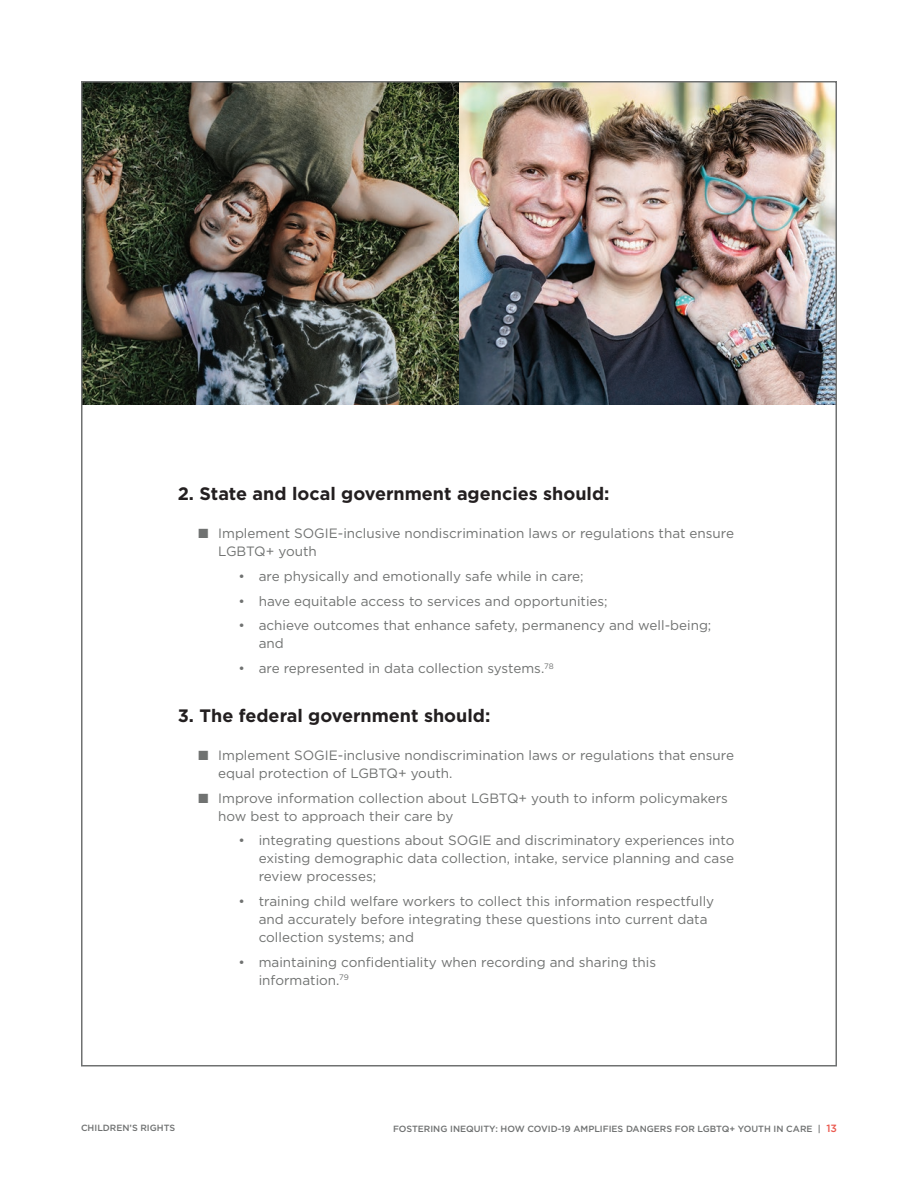
<style>
.page{position:relative;width:918px;height:1188px;background:#fff}
.page>*{position:absolute;margin:0;border:0;box-sizing:border-box;transform-origin:0 0}
.t1{font:700 18px "Gotham";color:#231f20}
.t2{font:13.5px/18px "Gotham";color:#707271}
.t3{font:500 9px "Gotham";color:#6f7171}
.s1{font-size:10.5px;color:#eb594f}
</style>
<div class="page">
<img style="left:84px;top:84px;width:750px;height:321px">
<h1 class="t1" style="left:178px;top:483px;width:433px">2. State and local government agencies should:</h1>
<p class="t2" style="left:218px;top:524px;width:517px;text-indent:-20px">✓ Implement SOGIE-inclusive nondiscrimination laws or regulations that ensure<br>LGBTQ+ youth</p>
<p class="t2" style="left:238px;top:567px;width:347px">• are physically and emotionally safe while in care;</p>
<p class="t2" style="left:238px;top:592px;width:371px">• have equitable access to services and opportunities;</p>
<p class="t2" style="left:259px;top:616px;width:454px;text-indent:-20px">• achieve outcomes that enhance safety, permanency and well-being; and</p>
<p class="t2" style="left:238px;top:659px;width:317px">• are represented in data collection systems.<sup>78</sup></p>
<h1 class="t1" style="left:178px;top:705px;width:314px">3. The federal government should:</h1>
<p class="t2" style="left:218px;top:746px;width:517px;text-indent:-20px">✓ Implement SOGIE-inclusive nondiscrimination laws or regulations that ensure equal protection of LGBTQ+ youth.</p>
<p class="t2" style="left:218px;top:789px;width:511px;text-indent:-20px">✓ Improve information collection about LGBTQ+ youth to inform policymakers how best to approach their care by</p>
<p class="t2" style="left:259px;top:831px;width:477px;text-align:justify;text-indent:-20px">• integrating questions about SOGIE and discriminatory experiences into existing demographic data collection, intake, service planning and case review processes;</p>
<p class="t2" style="left:259px;top:892px;width:457px;text-indent:-20px">• training child welfare workers to collect this information respectfully and accurately before integrating these questions into current data collection systems; and</p>
<p class="t2" style="left:259px;top:953px;width:399px;text-indent:-20px">• maintaining confidentiality when recording and sharing this information.<sup>79</sup></p>
<p class="t3" style="left:81px;top:1123px;width:96px">CHILDREN’S RIGHTS</p>
<p class="t3" style="left:393px;top:1123px;width:445px">FOSTERING INEQUITY: HOW COVID-19 AMPLIFIES DANGERS FOR LGBTQ+ YOUTH IN CARE | <span class="s1">13</span></p>
</div>
